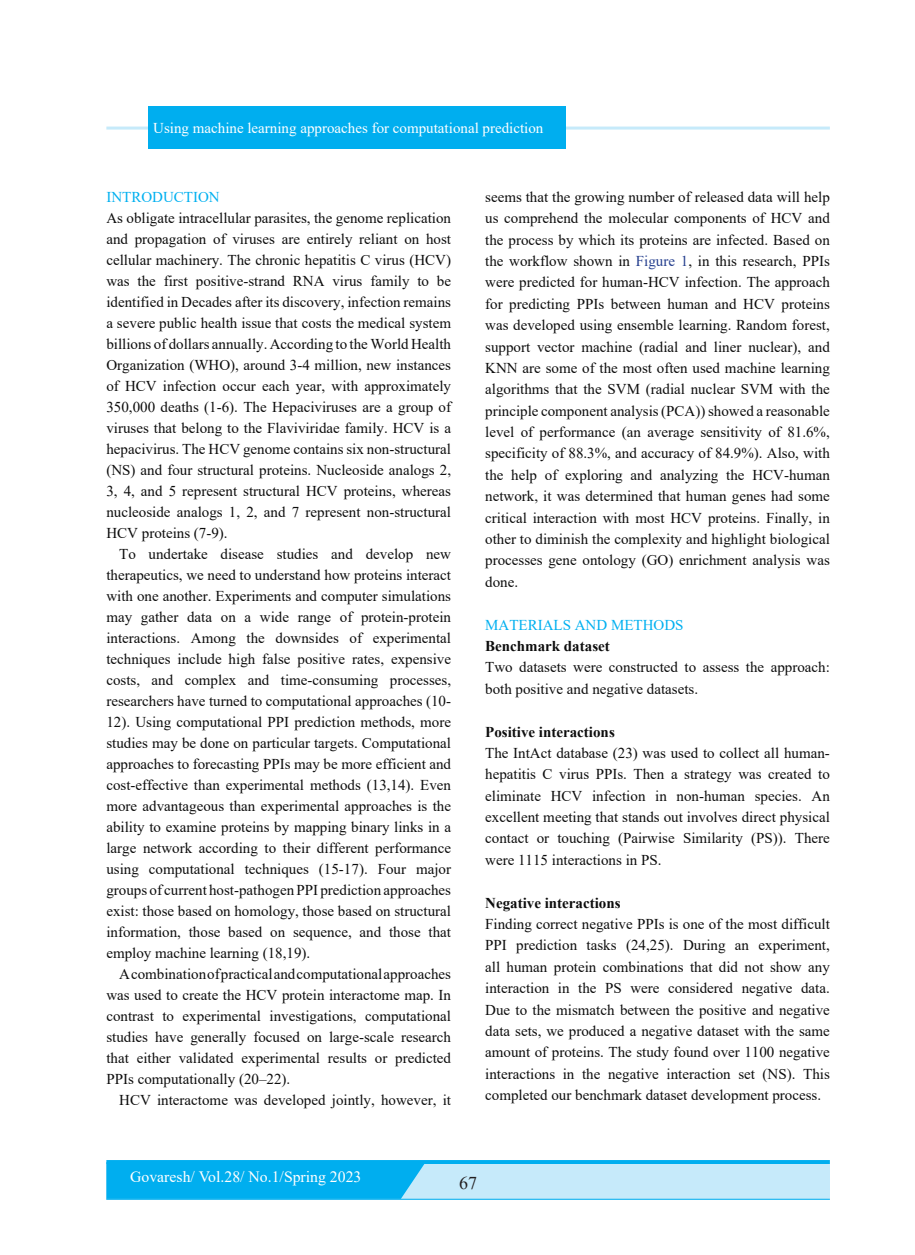
<style>
.page{position:relative;width:915px;height:1255px;background:#fff}
.page>*{position:absolute;margin:0;border:0;box-sizing:border-box;transform-origin:0 0}
.t1{font:18px "Times New Roman";color:#231f20}
.t2{font:15.75px "Times New Roman";color:#fff}
.t3{font:15px/21px "Times New Roman";color:#0d0d0d;text-align:justify}
.t4{font:15px "Times New Roman";color:#fff}
.t5{font:700 15px "Times New Roman";color:#0d0d0d}
.t6{font:15px "Times New Roman";color:#00b0f0}
.s1{color:#253f8e}
</style>
<div class="page">
<div style="left:106px;top:1159px;width:723px;height:5px;background:#00aeef"></div>
<div style="left:106px;top:1164px;width:723px;height:35px;background:#c6eafa"></div>
<hr style="left:106px;top:1198px;width:723px;height:1px;background:#00aeef">
<div style="left:106px;top:1162px;width:319px;height:36px;background:#00aeef"></div>
<hr style="left:106px;top:126px;width:723px;height:3px;background:#c6eafa">
<div style="left:149px;top:106px;width:417px;height:43px;background:#00aeef"></div>
<p class="t4" style="left:153px;top:117px;width:391px">Using machine learning approaches for computational prediction</p>
<p class="t6" style="left:106px;top:186px;width:115px">INTRODUCTION</p>
<p class="t3" style="left:106px;top:207px;width:346px">As obligate intracellular parasites, the genome replication and propagation of viruses are entirely reliant on host cellular machinery. The chronic hepatitis C virus (HCV) was the first positive-strand RNA virus family to be identified in Decades after its discovery, infection remains a severe public health issue that costs the medical system billions of dollars annually. According to the World Health Organization (WHO), around 3-4 million, new instances of HCV infection occur each year, with approximately 350,000 deaths (1-6). The Hepaciviruses are a group of viruses that belong to the Flaviviridae family. HCV is a hepacivirus. The HCV genome contains six non-structural (NS) and four structural proteins. Nucleoside analogs 2, 3, 4, and 5 represent structural HCV proteins, whereas nucleoside analogs 1, 2, and 7 represent non-structural HCV proteins (7-9).</p>
<p class="t3" style="left:106px;top:543px;width:346px;text-indent:13px">To undertake disease studies and develop new therapeutics, we need to understand how proteins interact with one another. Experiments and computer simulations may gather data on a wide range of protein-protein interactions. Among the downsides of experimental techniques include high false positive rates, expensive costs, and complex and time-consuming processes, researchers have turned to computational approaches (10- 12). Using computational PPI prediction methods, more studies may be done on particular targets. Computational approaches to forecasting PPIs may be more efficient and cost-effective than experimental methods (13,14). Even more advantageous than experimental approaches is the ability to examine proteins by mapping binary links in a large network according to their different performance using computational techniques (15-17). Four major groups of current host-pathogen PPI prediction approaches exist: those based on homology, those based on structural information, those based on sequence, and those that employ machine learning (18,19).</p>
<p class="t3" style="left:106px;top:963px;width:346px;text-indent:13px">A combination of practical and computational approaches was used to create the HCV protein interactome map. In contrast to experimental investigations, computational studies have generally focused on large-scale research that either validated experimental results or predicted PPIs computationally (20–22).</p>
<p class="t3" style="left:119px;top:1089px;width:333px">HCV interactome was developed jointly, however, it</p>
<p class="t3" style="left:485px;top:186px;width:346px">seems that the growing number of released data will help us comprehend the molecular components of HCV and the process by which its proteins are infected. Based on the workflow shown in <span class="s1">Figure 1</span>, in this research, PPIs were predicted for human-HCV infection. The approach for predicting PPIs between human and HCV proteins was developed using ensemble learning. Random forest, support vector machine (radial and liner nuclear), and KNN are some of the most often used machine learning algorithms that the SVM (radial nuclear SVM with the principle component analysis (PCA)) showed a reasonable level of performance (an average sensitivity of 81.6%, specificity of 88.3%, and accuracy of 84.9%). Also, with the help of exploring and analyzing the HCV-human network, it was determined that human genes had some critical interaction with most HCV proteins. Finally, in other to diminish the complexity and highlight biological processes gene ontology (GO) enrichment analysis was done.</p>
<p class="t6" style="left:485px;top:614px;width:200px">MATERIALS AND METHODS</p>
<p class="t5" style="left:485px;top:635px;width:126px">Benchmark dataset</p>
<p class="t3" style="left:485px;top:656px;width:346px">Two datasets were constructed to assess the approach: both positive and negative datasets.</p>
<p class="t5" style="left:485px;top:720px;width:131px">Positive interactions</p>
<p class="t3" style="left:485px;top:741px;width:346px">The IntAct database (23) was used to collect all human&shy;hepatitis C virus PPIs. Then a strategy was created to eliminate HCV infection in non-human species. An excellent meeting that stands out involves direct physical contact or touching (Pairwise Similarity (PS)). There were 1115 interactions in PS.</p>
<p class="t5" style="left:485px;top:891px;width:137px">Negative interactions</p>
<p class="t3" style="left:485px;top:912px;width:346px">Finding correct negative PPIs is one of the most difficult PPI prediction tasks (24,25). During an experiment, all human protein combinations that did not show any interaction in the PS were considered negative data.<br>Due to the mismatch between the positive and negative data sets, we produced a negative dataset with the same amount of proteins. The study found over 1100 negative interactions in the negative interaction set (NS). This completed our benchmark dataset development process.</p>
<p class="t2" style="left:130px;top:1165px;width:233px">Govaresh/ Vol.28/ No.1/Spring 2023</p>
<p class="t1" style="left:459px;top:1170px;width:19px">67</p>
</div>
